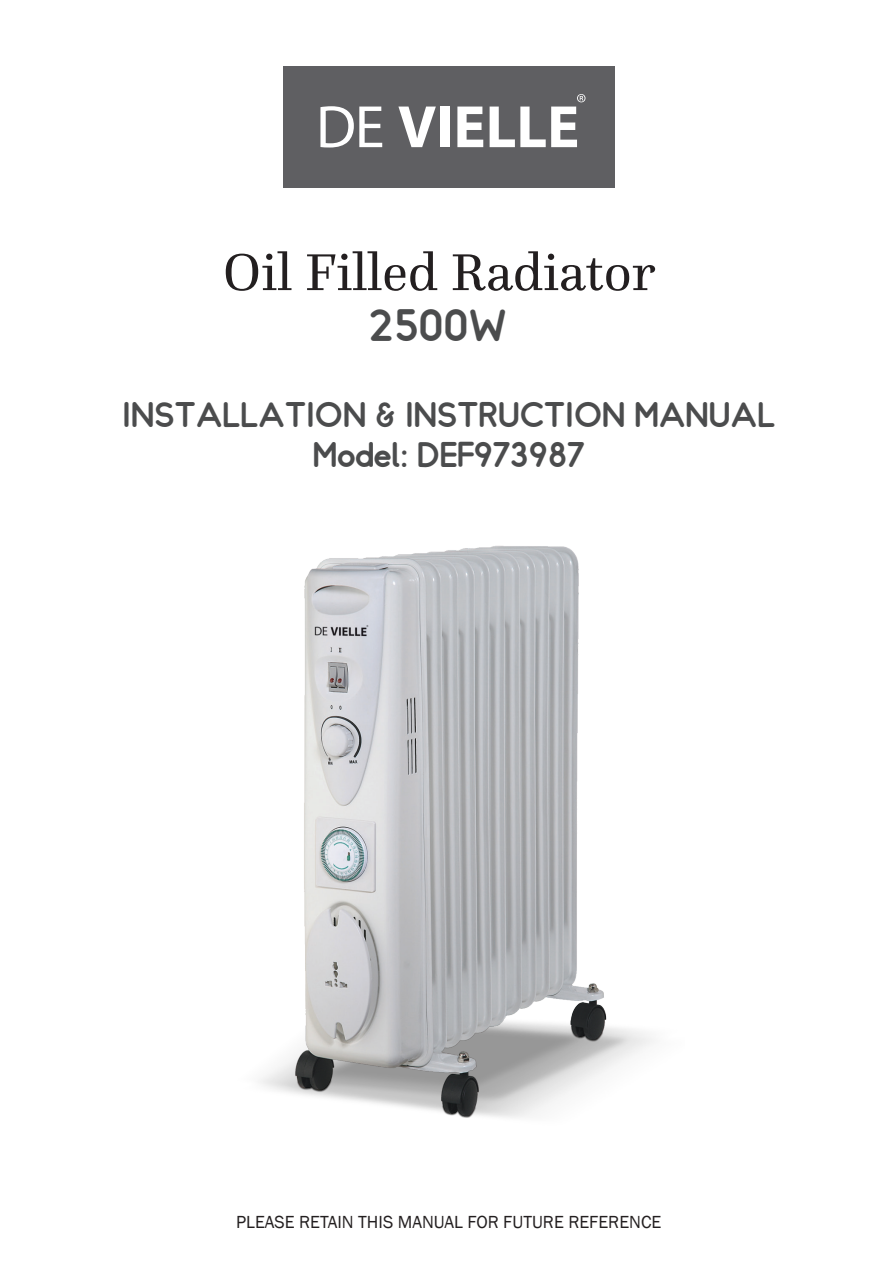
<style>
.page{position:relative;width:893px;height:1264px;background:#fff}
.page>*{position:absolute;margin:0;border:0;box-sizing:border-box;transform-origin:0 0}
.t1{font:54px "Questa";color:#231f20}
.t2{font:42px "Somatic Rounded";color:#4b4c4d}
.t3{font:33px "Somatic Rounded";color:#4b4c4d}
.t4{font:18px "Franklin Gothic";color:#231f20}
</style>
<div class="page">
<img style="left:260px;top:545px;width:394px;height:573px">
<div style="left:283px;top:66px;width:331px;height:122px;background:#5f5f62"></div>
<svg style="left:320px;top:106px;width:62px;height:41px"></svg>
<svg style="left:398px;top:107px;width:38px;height:40px"></svg>
<div style="left:440px;top:107px;width:9px;height:40px;background:#fff"></div>
<svg style="left:457px;top:107px;width:26px;height:40px"></svg>
<svg style="left:489px;top:107px;width:56px;height:40px"></svg>
<svg style="left:551px;top:94px;width:34px;height:53px"></svg>
<p class="t1" style="left:223px;top:238px;width:434px">Oil Filled Radiator</p>
<p class="t2" style="left:370px;top:307px;width:139px">2500W</p>
<p class="t3" style="left:122px;top:400px;width:654px">INSTALLATION &amp; INSTRUCTION MANUAL</p>
<p class="t3" style="left:313px;top:440px;width:273px">Model: DEF973987</p>
<p class="t4" style="left:236px;top:1210px;width:426px">PLEASE RETAIN THIS MANUAL FOR FUTURE REFERENCE</p>
</div>
